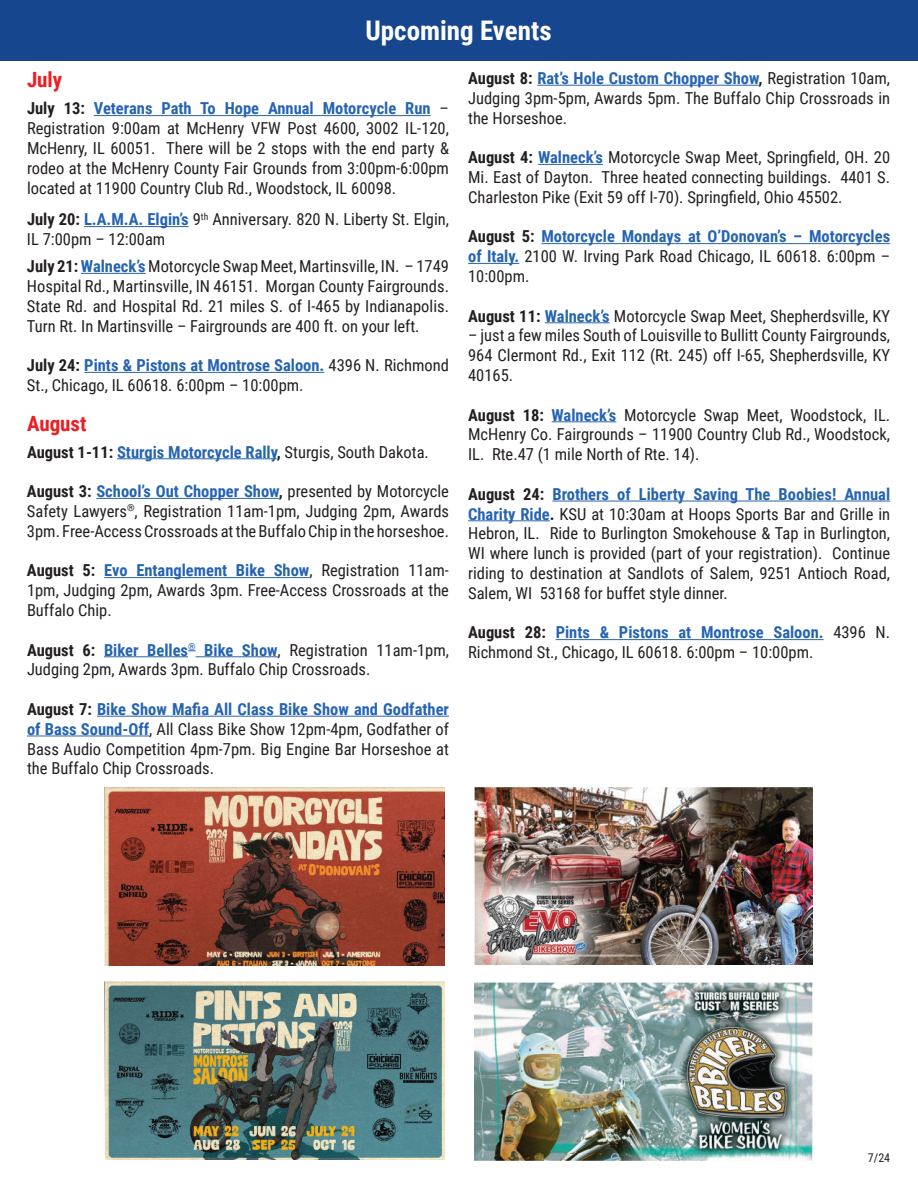
<style>
.page{position:relative;width:918px;height:1188px;background:#fff}
.page>*{position:absolute;margin:0;border:0;box-sizing:border-box;transform-origin:0 0}
.t1{font:700 27px "Roboto Condensed";color:#fff}
.t2{font:700 21px "Roboto Condensed";color:#ee1d23}
.t3{font:16.5px/19.8px "Roboto Condensed";color:#231f20;text-align:justify}
.t4{font:700 16.5px "Roboto Condensed";color:#2664b1}
.t5{font:12px "Roboto Condensed";color:#231f20}
.s1{font-weight:700}
.s2{font-weight:700;color:#2664b1}
.s3{color:#231f20}
.s4{font-weight:400;color:#231f20}
</style>
<div class="page">
<hr style="left:94px;top:115px;width:337px;height:1px;background:#2664b1">
<hr style="left:84px;top:226px;width:105px;height:1px;background:#2664b1">
<hr style="left:81px;top:273px;width:65px;height:1px;background:#2664b1">
<hr style="left:84px;top:372px;width:240px;height:1px;background:#2664b1">
<hr style="left:117px;top:458px;width:160px;height:1px;background:#2664b1">
<hr style="left:96px;top:498px;width:183px;height:1px;background:#2664b1">
<hr style="left:104px;top:577px;width:205px;height:1px;background:#2664b1">
<hr style="left:104px;top:656px;width:84px;height:1px;background:#2664b1">
<hr style="left:196px;top:656px;width:82px;height:1px;background:#2664b1">
<hr style="left:97px;top:716px;width:352px;height:1px;background:#2664b1">
<hr style="left:27px;top:736px;width:122px;height:1px;background:#2664b1">
<hr style="left:537px;top:85px;width:222px;height:1px;background:#2664b1">
<hr style="left:538px;top:164px;width:65px;height:1px;background:#2664b1">
<hr style="left:541px;top:243px;width:349px;height:1px;background:#2664b1">
<hr style="left:468px;top:263px;width:51px;height:1px;background:#2664b1">
<hr style="left:545px;top:322px;width:65px;height:1px;background:#2664b1">
<hr style="left:552px;top:421px;width:64px;height:1px;background:#2664b1">
<hr style="left:552px;top:501px;width:338px;height:1px;background:#2664b1">
<hr style="left:468px;top:520px;width:82px;height:1px;background:#2664b1">
<hr style="left:556px;top:639px;width:268px;height:1px;background:#2664b1">
<div style="left:0;top:0;width:918px;height:61px;background:#16468d"></div>
<img style="left:104px;top:787px;width:341px;height:178px">
<img style="left:104px;top:982px;width:341px;height:177px">
<img style="left:475px;top:787px;width:338px;height:178px">
<img style="left:475px;top:983px;width:338px;height:177px">
<h1 class="t1" style="left:366px;top:18px;width:188px">Upcoming Events</h1>
<p class="t2" style="left:27px;top:70px;width:37px">July</p>
<p class="t3" style="left:27px;top:100px;width:424px"><span class="s1">July 13:</span> <span class="s2">Veterans Path To Hope Annual Motorcycle Run</span> – Registration 9:00am at McHenry VFW Post 4600, 3002 IL-120, McHenry, IL 60051. There will be 2 stops with the end party &amp; rodeo at the McHenry County Fair Grounds from 3:00pm-6:00pm located at 11900 Country Club Rd., Woodstock, IL 60098.</p>
<p class="t3" style="left:27px;top:211px;width:424px"><span class="s1">July 20:</span> <span class="s2">L.A.M.A. Elgin’s</span> 9<sup>th</sup> Anniversary. 820 N. Liberty St. Elgin,<br>IL 7:00pm – 12:00am</p>
<p class="t3" style="left:27px;top:257px;width:424px"><span class="s1">July 21:</span> <span class="s2">Walneck’s</span>Motorcycle Swap Meet, Martinsville, IN. – 1749<br>Hospital Rd., Martinsville, IN 46151. Morgan County Fairgrounds.<br>State Rd. and Hospital Rd. 21 miles S. of I-465 by Indianapolis.<br>Turn Rt. In Martinsville – Fairgrounds are 400 ft. on your left.</p>
<p class="t3" style="left:27px;top:356px;width:424px"><span class="s1">July 24:</span> <span class="s2">Pints &amp; Pistons at Montrose Saloon.</span> 4396 N. Richmond<br>St., Chicago, IL 60618. 6:00pm – 10:00pm.</p>
<p class="t2" style="left:27px;top:413px;width:61px">August</p>
<p class="t4" style="left:27px;top:444px;width:403px"><span class="s3">August 1-11:</span> Sturgis Motorcycle Rally<span class="s3">,</span> <span class="s4">Sturgis, South Dakota.</span></p>
<p class="t3" style="left:27px;top:482px;width:424px"><span class="s1">August 3:</span> <span class="s2">School’s Out Chopper Show</span><span class="s1">,</span> presented by Motorcycle Safety Lawyers<sup>®</sup>, Registration 11am-1pm, Judging 2pm, Awards 3pm. Free-Access Crossroads at the Buffalo Chip in the horseshoe.</p>
<p class="t3" style="left:27px;top:562px;width:424px"><span class="s1">August 5:</span> <span class="s2">Evo Entanglement Bike Show</span>, Registration 11am-1pm, Judging 2pm, Awards 3pm. Free-Access Crossroads at the Buffalo Chip.</p>
<p class="t3" style="left:27px;top:641px;width:424px"><span class="s1">August 6:</span> <span class="s2">Biker Belles</span><sup>®</sup> <span class="s2">Bike Show</span>, Registration 11am-1pm,<br>Judging 2pm, Awards 3pm. Buffalo Chip Crossroads.</p>
<p class="t3" style="left:27px;top:700px;width:424px"><span class="s1">August 7:</span> <span class="s2">Bike Show Mafia All Class Bike Show and Godfather of Bass Sound-Off</span>, All Class Bike Show 12pm-4pm, Godfather of Bass Audio Competition 4pm-7pm. Big Engine Bar Horseshoe at the Buffalo Chip Crossroads.</p>
<p class="t3" style="left:468px;top:69px;width:424px"><span class="s1">August 8:</span> <span class="s2">Rat’s Hole Custom Chopper Show</span><span class="s1">,</span> Registration 10am, Judging 3pm-5pm, Awards 5pm. The Buffalo Chip Crossroads in the Horseshoe.</p>
<p class="t3" style="left:468px;top:147px;width:424px"><span class="s1">August 4:</span> <span class="s2">Walneck’s</span> Motorcycle Swap Meet, Springfield, OH. 20<br>Mi. East of Dayton. Three heated connecting buildings. 4401 S.<br>Charleston Pike (Exit 59 off I-70). Springfield, Ohio 45502.</p>
<p class="t3" style="left:468px;top:228px;width:424px"><span class="s1">August 5:</span> <span class="s2">Motorcycle Mondays at O’Donovan’s – Motorcycles of Italy.</span> 2100 W. Irving Park Road Chicago, IL 60618. 6:00pm – 10:00pm.</p>
<p class="t3" style="left:468px;top:307px;width:424px"><span class="s1">August 11:</span> <span class="s2">Walneck’s</span> Motorcycle Swap Meet, Shepherdsville, KY</p>
<p class="t3" style="left:468px;top:327px;width:424px">– just a few miles South of Louisville to Bullitt County Fairgrounds, 964 Clermont Rd., Exit 112 (Rt. 245) off I-65, Shepherdsville, KY 40165.</p>
<p class="t3" style="left:468px;top:406px;width:424px"><span class="s1">August 18:</span> <span class="s2">Walneck’s</span> Motorcycle Swap Meet, Woodstock, IL.<br>McHenry Co. Fairgrounds – 11900 Country Club Rd., Woodstock, IL. Rte.47 (1 mile North of Rte. 14).</p>
<p class="t3" style="left:468px;top:485px;width:424px"><span class="s1">August 24:</span> <span class="s2">Brothers of Liberty Saving The Boobies! Annual Charity Ride</span><span class="s1">.</span> KSU at 10:30am at Hoops Sports Bar and Grille in Hebron, IL. Ride to Burlington Smokehouse &amp; Tap in Burlington, WI where lunch is provided (part of your registration). Continue riding to destination at Sandlots of Salem, 9251 Antioch Road, Salem, WI 53168 for buffet style dinner.</p>
<p class="t3" style="left:468px;top:624px;width:424px"><span class="s1">August 28:</span> <span class="s2">Pints &amp; Pistons at Montrose Saloon.</span> 4396 N.<br>Richmond St., Chicago, IL 60618. 6:00pm – 10:00pm.</p>
<p class="t5" style="left:868px;top:1152px;width:24px">7/24</p>
</div>
